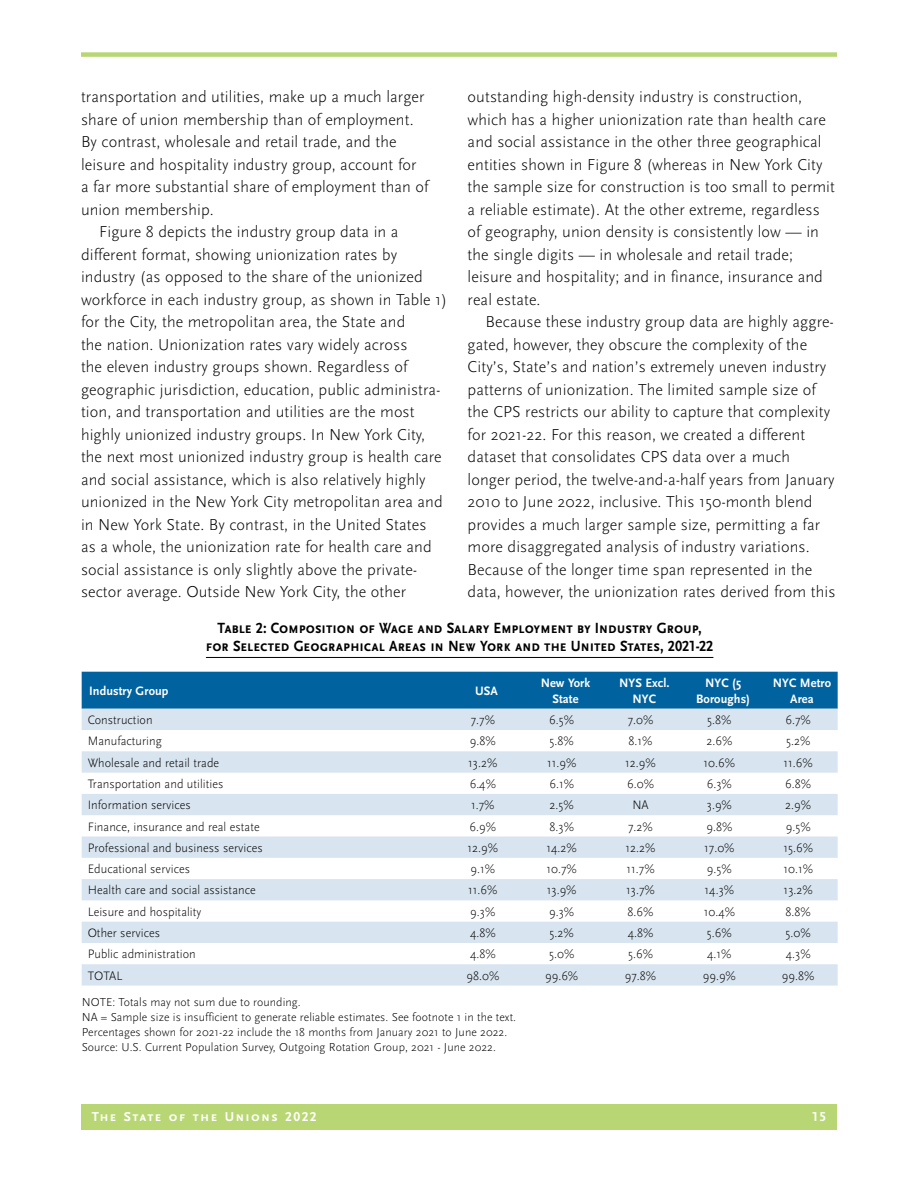
<style>
.page{position:relative;width:918px;height:1188px;background:#fff}
.page>*{position:absolute;margin:0;border:0;box-sizing:border-box;transform-origin:0 0}
.t1{font:900 18px "Scala Sans";color:#fff}
._06body{font:300 16.5px/22.5px "Scala Sans";letter-spacing:.005em;color:#000}
._14table_caption{font:15.45px/18px "Scala Sans Bold SC";letter-spacing:-.005em;color:#000;text-align:center;scale:.92 1}
.t2{font:13.5px "Scala Sans Bold SC";letter-spacing:.095em;color:#fff}
._14table{font:300 12.75px "Scala Sans";letter-spacing:.005em;color:#000}
._14table_sub{font:700 12.75px/15.8px "Scala Sans";letter-spacing:.005em;color:#fff;text-align:center}
._10notes{font:300 12px "Scala Sans";letter-spacing:.005em;color:#000}
.s1{font-family:"Scala Sans Bold SC";font-weight:400;font-size:13.5px}
</style>
<div class="page">
<div style="left:81px;top:1104px;width:756px;height:26px;background:#b8d774"></div>
<div style="left:81px;top:52px;width:756px;height:5px;background:#b8d774"></div>
<div style="left:82px;top:672px;width:756px;height:37px;background:#00629e"></div>
<svg style="left:82px;top:709px;width:756px;height:277px;fill:#d8e4ef"></svg>
<hr style="left:206px;top:657px;width:507px;height:1px;background:#000">
<p class="_06body" style="left:81px;top:86px;width:349px">transportation and utilities, make up a much larger share of union membership than of employment.<br>By contrast, wholesale and retail trade, and the leisure and hospitality industry group, account for<br>a far more substantial share of employment than of union membership.</p>
<p class="_06body" style="left:81px;top:221px;width:368px;text-indent:18px">Figure 8 depicts the industry group data in a different format, showing unionization rates by industry (as opposed to the share of the unionized workforce in each industry group, as shown in Table 1) for the City, the metropolitan area, the State and<br>the nation. Unionization rates vary widely across<br>the eleven industry groups shown. Regardless of geographic jurisdiction, education, public administra&shy;tion, and transportation and utilities are the most highly unionized industry groups. In New York City, the next most unionized industry group is health care and social assistance, which is also relatively highly unionized in the New York City metropolitan area and in New York State. By contrast, in the United States<br>as a whole, the unionization rate for health care and social assistance is only slightly above the private&shy;sector average. Outside New York City, the other</p>
<p class="_06body" style="left:468px;top:86px;width:369px">outstanding high-density industry is construction, which has a higher unionization rate than health care and social assistance in the other three geographical entities shown in Figure 8 (whereas in New York City the sample size for construction is too small to permit a reliable estimate). At the other extreme, regardless of geography, union density is consistently low — in the single digits — in wholesale and retail trade; leisure and hospitality; and in finance, insurance and real estate.</p>
<p class="_06body" style="left:468px;top:311px;width:369px;text-indent:18px">Because these industry group data are highly aggre&shy;gated, however, they obscure the complexity of the City’s, State’s and nation’s extremely uneven industry patterns of unionization. The limited sample size of the CPS restricts our ability to capture that complexity for 2021-22. For this reason, we created a different dataset that consolidates CPS data over a much longer period, the twelve-and-a-half years from January 2010 to June 2022, inclusive. This 150-month blend provides a much larger sample size, permitting a far more disaggregated analysis of industry variations.<br>Because of the longer time span represented in the data, however, the unionization rates derived from this</p>
<p class="_14table_caption" style="left:206px;top:619px;width:553px">Table 2: Composition of Wage and Salary Employment by Industry Group, for Selected Geographical Areas in New York and the United States, 2021-22</p>
<p class="_14table_sub" style="left:89px;top:683px;width:81px">Industry Group</p>
<p class="_14table_sub" style="left:475px;top:683px;width:24px">USA</p>
<p class="_14table_sub" style="left:541px;top:675px;width:51px">New York<br>State</p>
<p class="_14table_sub" style="left:619px;top:675px;width:52px">NYS Excl.<br>NYC</p>
<p class="_14table_sub" style="left:696px;top:675px;width:55px">NYC (5<br>Boroughs)</p>
<p class="_14table_sub" style="left:773px;top:675px;width:60px">NYC Metro<br>Area</p>
<p class="_14table" style="left:88px;top:713px;width:67px">Construction</p>
<p class="_14table" style="left:471px;top:713px;width:26px">7.7%</p>
<p class="_14table" style="left:549px;top:713px;width:26px">6.5%</p>
<p class="_14table" style="left:628px;top:713px;width:27px">7.0%</p>
<p class="_14table" style="left:707px;top:713px;width:26px">5.8%</p>
<p class="_14table" style="left:786px;top:713px;width:27px">6.7%</p>
<p class="_14table" style="left:88px;top:734px;width:76px">Manufacturing</p>
<p class="_14table" style="left:470px;top:734px;width:28px">9.8%</p>
<p class="_14table" style="left:550px;top:734px;width:26px">5.8%</p>
<p class="_14table" style="left:629px;top:734px;width:26px">8.1%</p>
<p class="_14table" style="left:706px;top:734px;width:27px">2.6%</p>
<p class="_14table" style="left:786px;top:734px;width:26px">5.2%</p>
<p class="_14table" style="left:88px;top:756px;width:133px">Wholesale and retail trade</p>
<p class="_14table" style="left:468px;top:756px;width:31px">13.2%</p>
<p class="_14table" style="left:547px;top:756px;width:31px">11.9%</p>
<p class="_14table" style="left:625px;top:756px;width:32px">12.9%</p>
<p class="_14table" style="left:704px;top:756px;width:33px">10.6%</p>
<p class="_14table" style="left:784px;top:756px;width:31px">11.6%</p>
<p class="_14table" style="left:88px;top:777px;width:137px">Transportation and utilities</p>
<p class="_14table" style="left:470px;top:777px;width:28px">6.4%</p>
<p class="_14table" style="left:549px;top:777px;width:26px">6.1%</p>
<p class="_14table" style="left:627px;top:777px;width:28px">6.0%</p>
<p class="_14table" style="left:707px;top:777px;width:27px">6.3%</p>
<p class="_14table" style="left:785px;top:777px;width:28px">6.8%</p>
<p class="_14table" style="left:88px;top:798px;width:105px">Information services</p>
<p class="_14table" style="left:471px;top:798px;width:25px">1.7%</p>
<p class="_14table" style="left:550px;top:798px;width:26px">2.5%</p>
<p class="_14table" style="left:632px;top:798px;width:18px">NA</p>
<p class="_14table" style="left:707px;top:798px;width:27px">3.9%</p>
<p class="_14table" style="left:785px;top:798px;width:27px">2.9%</p>
<p class="_14table" style="left:88px;top:819px;width:174px">Finance, insurance and real estate</p>
<p class="_14table" style="left:470px;top:819px;width:28px">6.9%</p>
<p class="_14table" style="left:549px;top:819px;width:26px">8.3%</p>
<p class="_14table" style="left:628px;top:819px;width:26px">7.2%</p>
<p class="_14table" style="left:706px;top:819px;width:28px">9.8%</p>
<p class="_14table" style="left:786px;top:819px;width:26px">9.5%</p>
<p class="_14table" style="left:88px;top:841px;width:177px">Professional and business services</p>
<p class="_14table" style="left:468px;top:841px;width:32px">12.9%</p>
<p class="_14table" style="left:547px;top:841px;width:32px">14.2%</p>
<p class="_14table" style="left:626px;top:841px;width:32px">12.2%</p>
<p class="_14table" style="left:704px;top:841px;width:32px">17.0%</p>
<p class="_14table" style="left:783px;top:841px;width:31px">15.6%</p>
<p class="_14table" style="left:88px;top:862px;width:104px">Educational services</p>
<p class="_14table" style="left:471px;top:862px;width:26px">9.1%</p>
<p class="_14table" style="left:547px;top:862px;width:32px">10.7%</p>
<p class="_14table" style="left:626px;top:862px;width:30px">11.7%</p>
<p class="_14table" style="left:707px;top:862px;width:26px">9.5%</p>
<p class="_14table" style="left:783px;top:862px;width:31px">10.1%</p>
<p class="_14table" style="left:88px;top:883px;width:170px">Health care and social assistance</p>
<p class="_14table" style="left:468px;top:883px;width:31px">11.6%</p>
<p class="_14table" style="left:547px;top:883px;width:31px">13.9%</p>
<p class="_14table" style="left:626px;top:883px;width:30px">13.7%</p>
<p class="_14table" style="left:705px;top:883px;width:31px">14.3%</p>
<p class="_14table" style="left:784px;top:883px;width:31px">13.2%</p>
<p class="_14table" style="left:88px;top:905px;width:115px">Leisure and hospitality</p>
<p class="_14table" style="left:470px;top:905px;width:27px">9.3%</p>
<p class="_14table" style="left:549px;top:905px;width:27px">9.3%</p>
<p class="_14table" style="left:628px;top:905px;width:28px">8.6%</p>
<p class="_14table" style="left:704px;top:905px;width:33px">10.4%</p>
<p class="_14table" style="left:786px;top:905px;width:27px">8.8%</p>
<p class="_14table" style="left:88px;top:926px;width:74px">Other services</p>
<p class="_14table" style="left:470px;top:926px;width:27px">4.8%</p>
<p class="_14table" style="left:550px;top:926px;width:26px">5.2%</p>
<p class="_14table" style="left:628px;top:926px;width:27px">4.8%</p>
<p class="_14table" style="left:707px;top:926px;width:26px">5.6%</p>
<p class="_14table" style="left:786px;top:926px;width:27px">5.0%</p>
<p class="_14table" style="left:88px;top:947px;width:110px">Public administration</p>
<p class="_14table" style="left:470px;top:947px;width:27px">4.8%</p>
<p class="_14table" style="left:549px;top:947px;width:27px">5.0%</p>
<p class="_14table" style="left:628px;top:947px;width:26px">5.6%</p>
<p class="_14table" style="left:707px;top:947px;width:26px">4.1%</p>
<p class="_14table" style="left:786px;top:947px;width:26px">4.3%</p>
<p class="_14table" style="left:88px;top:969px;width:36px">TOTAL</p>
<p class="_14table" style="left:466px;top:969px;width:34px">98.0%</p>
<p class="_14table" style="left:545px;top:969px;width:35px">99.6%</p>
<p class="_14table" style="left:625px;top:969px;width:33px">97.8%</p>
<p class="_14table" style="left:703px;top:969px;width:35px">99.9%</p>
<p class="_14table" style="left:782px;top:969px;width:34px">99.8%</p>
<p class="_10notes" style="left:82px;top:995px;width:221px">NOTE: Totals may not sum due to rounding.</p>
<p class="_10notes" style="left:82px;top:1010px;width:436px">NA = Sample size is insufficient to generate reliable estimates. See footnote 1 in the text.</p>
<p class="_10notes" style="left:82px;top:1025px;width:427px">Percentages shown for 2021-22 include the 18 months from January 2021 to June 2022.</p>
<p class="_10notes" style="left:82px;top:1040px;width:416px">Source: U.S. Current Population Survey, Outgoing Rotation Group, 2021 - June 2022.</p>
<p class="t1" style="left:92px;top:1108px;width:237px">The State of the Unions 2011</p>
<p class="t2" style="left:92px;top:1109px;width:226px">The State of the Unions 2022</p>
<p class="t1" style="left:810px;top:1108px;width:18px">15<span class="s1">15</span></p>
</div>
